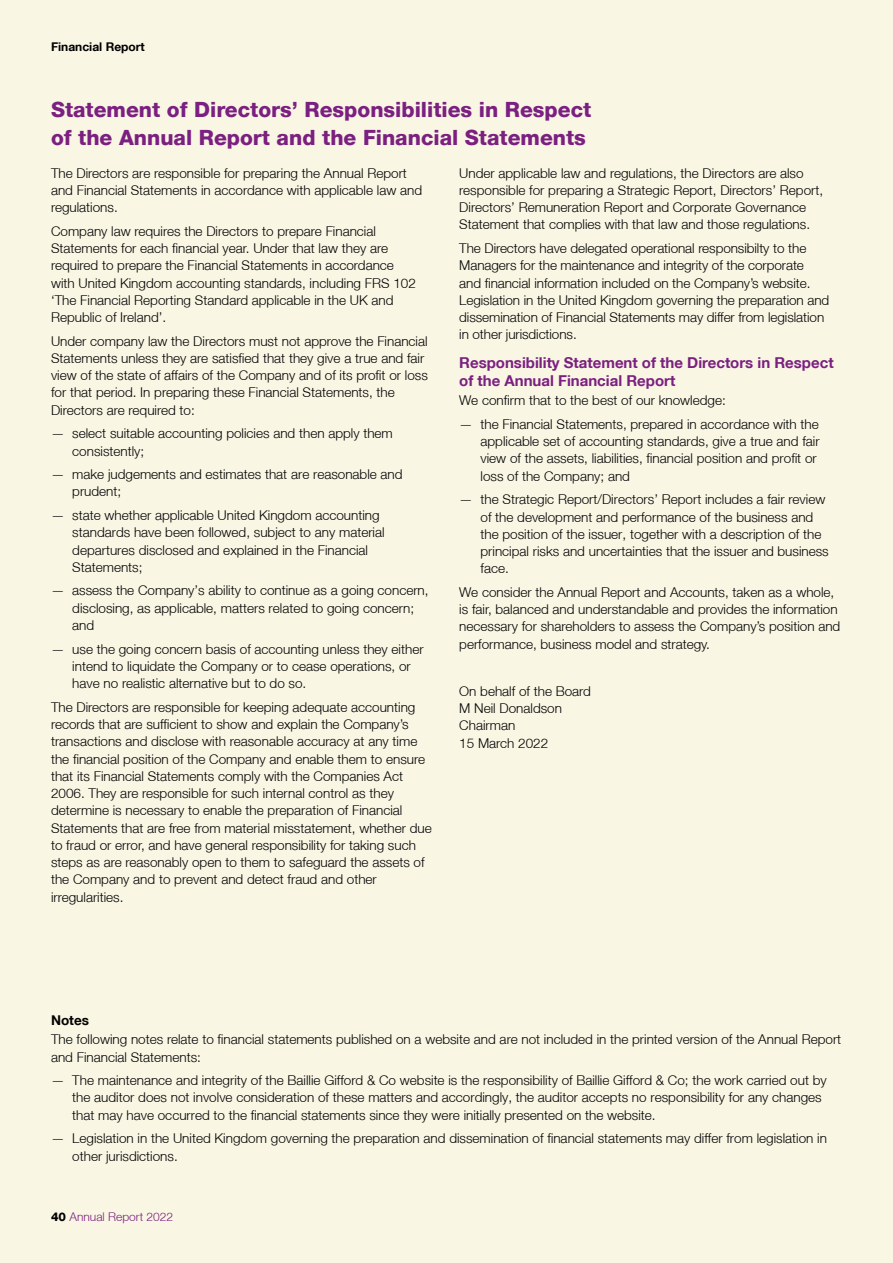
<style>
.page{position:relative;width:893px;height:1263px;background:#f9f6e4}
.page>*{position:absolute;margin:0;border:0;box-sizing:border-box;transform-origin:0 0}
.t1{font:800 21px/27.6px "Helvetica Neue LT";color:#7b2080}
.t2{font:700 15px/18px "Helvetica Neue LT";color:#7b2080}
.t3{font:300 13.5px/17.2px "Helvetica Neue LT";color:#000}
.t4{font:700 13.5px "Helvetica Neue LT";color:#000}
.t5{font:300 12px "Helvetica Neue LT";color:#7b2080}
.t6{font:700 12px "Helvetica Neue LT";color:#000}
.s1{font-weight:800;color:#000}
</style>
<div class="page">
<p class="t6" style="left:51px;top:39px;width:95px">Financial Report</p>
<h1 class="t1" style="left:51px;top:96px;width:542px">Statement of Directors’ Responsibilities in Respect of the Annual Report and the Financial Statements</h1>
<p class="t3" style="left:459px;top:164px;width:365px">Under applicable law and regulations, the Directors are also responsible for preparing a Strategic Report, Directors’ Report, Directors’ Remuneration Report and Corporate Governance Statement that complies with that law and those regulations.</p>
<p class="t3" style="left:459px;top:239px;width:372px">The Directors have delegated operational responsibilty to the Managers for the maintenance and integrity of the corporate<br>and financial information included on the Company’s website.<br>Legislation in the United Kingdom governing the preparation and dissemination of Financial Statements may differ from legislation in other jurisdictions.</p>
<p class="t2" style="left:459px;top:353px;width:376px">Responsibility Statement of the Directors in Respect of the Annual Financial Report</p>
<p class="t3" style="left:459px;top:392px;width:268px">We confirm that to the best of our knowledge:</p>
<p class="t3" style="left:480px;top:415px;width:341px;text-indent:-21px">— the Financial Statements, prepared in accordance with the applicable set of accounting standards, give a true and fair view of the assets, liabilities, financial position and profit or loss of the Company; and</p>
<p class="t3" style="left:480px;top:491px;width:350px;text-indent:-21px">— the Strategic Report/Directors’ Report includes a fair review of the development and performance of the business and the position of the issuer, together with a description of the principal risks and uncertainties that the issuer and business face.</p>
<p class="t3" style="left:459px;top:583px;width:383px">We consider the Annual Report and Accounts, taken as a whole, is fair, balanced and understandable and provides the information necessary for shareholders to assess the Company’s position and performance, business model and strategy.</p>
<p class="t3" style="left:459px;top:682px;width:133px">On behalf of the Board<br>M Neil Donaldson<br>Chairman<br>15 March 2022</p>
<p class="t3" style="left:51px;top:164px;width:373px">The Directors are responsible for preparing the Annual Report and Financial Statements in accordance with applicable law and regulations.</p>
<p class="t3" style="left:51px;top:222px;width:366px">Company law requires the Directors to prepare Financial Statements for each financial year. Under that law they are required to prepare the Financial Statements in accordance with United Kingdom accounting standards, including FRS 102 ‘The Financial Reporting Standard applicable in the UK and Republic of Ireland’.</p>
<p class="t3" style="left:51px;top:332px;width:378px">Under company law the Directors must not approve the Financial Statements unless they are satisfied that they give a true and fair view of the state of affairs of the Company and of its profit or loss for that period. In preparing these Financial Statements, the Directors are required to:</p>
<p class="t3" style="left:72px;top:425px;width:322px;text-indent:-21px">— select suitable accounting policies and then apply them consistently;</p>
<p class="t3" style="left:72px;top:465px;width:332px;text-indent:-21px">— make judgements and estimates that are reasonable and prudent;</p>
<p class="t3" style="left:72px;top:506px;width:314px;text-indent:-21px">— state whether applicable United Kingdom accounting standards have been followed, subject to any material departures disclosed and explained in the Financial Statements;</p>
<p class="t3" style="left:72px;top:582px;width:358px;text-indent:-21px">— assess the Company’s ability to continue as a going concern, disclosing, as applicable, matters related to going concern; and</p>
<p class="t3" style="left:72px;top:640px;width:353px;text-indent:-21px">— use the going concern basis of accounting unless they either intend to liquidate the Company or to cease operations, or have no realistic alternative but to do so.</p>
<p class="t3" style="left:51px;top:698px;width:382px">The Directors are responsible for keeping adequate accounting records that are sufficient to show and explain the Company’s transactions and disclose with reasonable accuracy at any time the financial position of the Company and enable them to ensure that its Financial Statements comply with the Companies Act 2006. They are responsible for such internal control as they determine is necessary to enable the preparation of Financial Statements that are free from material misstatement, whether due to fraud or error, and have general responsibility for taking such steps as are reasonably open to them to safeguard the assets of the Company and to prevent and detect fraud and other irregularities.</p>
<p class="t4" style="left:51px;top:1012px;width:40px">Notes</p>
<p class="t3" style="left:51px;top:1030px;width:792px">The following notes relate to financial statements published on a website and are not included in the printed version of the Annual Report and Financial Statements:</p>
<p class="t3" style="left:72px;top:1071px;width:756px;text-indent:-21px">— The maintenance and integrity of the Baillie Gifford &amp; Co website is the responsibility of Baillie Gifford &amp; Co; the work carried out by the auditor does not involve consideration of these matters and accordingly, the auditor accepts no responsibility for any changes that may have occurred to the financial statements since they were initially presented on the website.</p>
<p class="t3" style="left:72px;top:1129px;width:756px;text-indent:-21px">— Legislation in the United Kingdom governing the preparation and dissemination of financial statements may differ from legislation in other jurisdictions.</p>
<p class="t5" style="left:51px;top:1209px;width:124px"><span class="s1">40</span> Annual Report 2022</p>
</div>
